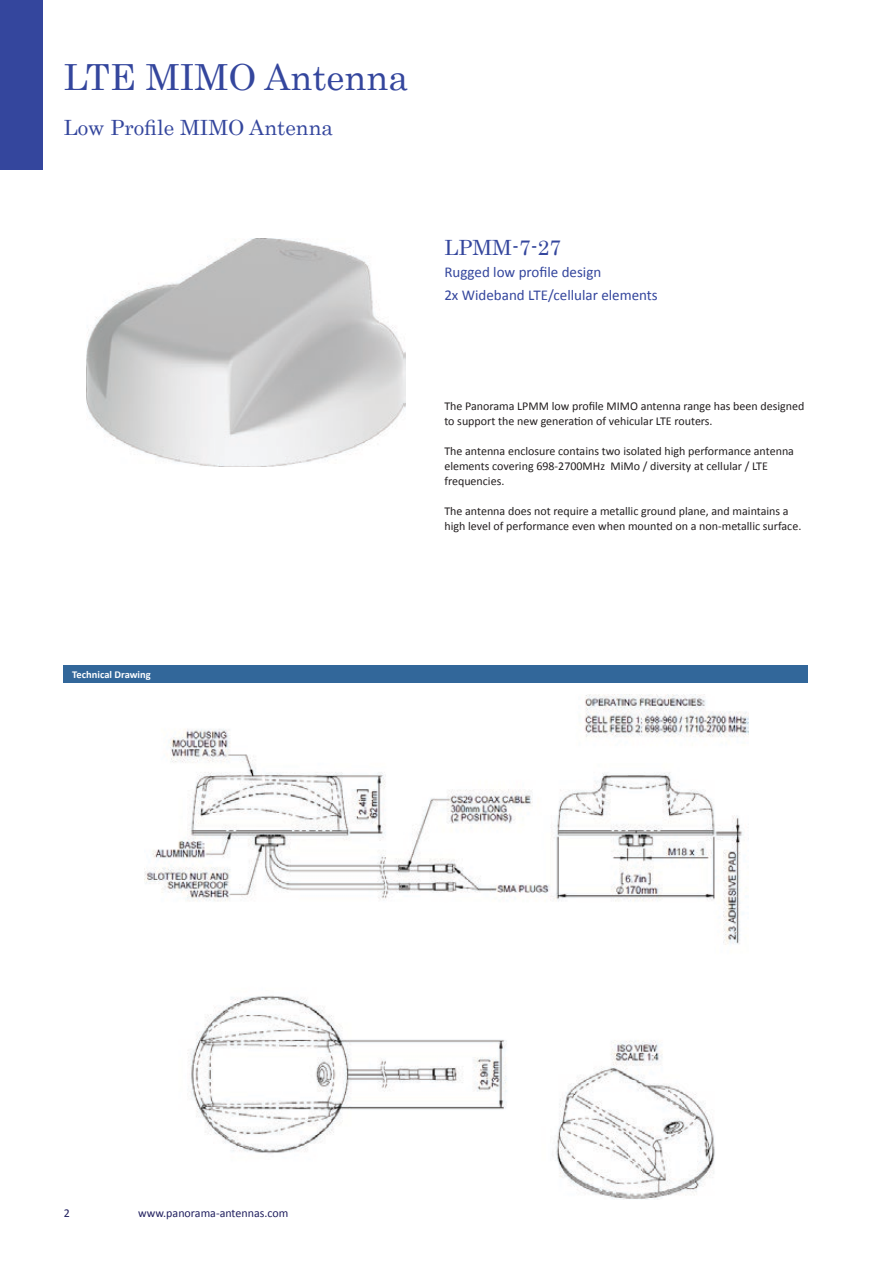
<style>
.page{position:relative;width:893px;height:1263px;background:#fff}
.page>*{position:absolute;margin:0;border:0;box-sizing:border-box;transform-origin:0 0}
.t1{font:36px "Century";color:#34469d}
.t2{font:21px "Century";color:#34469d}
.t3{font:15px/22.5px "Calibri";color:#34469d}
.t4{font:12px/15px "Calibri";color:#231f20}
.t5{font:12px "Calibri";color:#21205f}
.t6{font:700 10.5px "Calibri";color:#fff}
</style>
<div class="page">
<div style="left:0;top:0;width:43px;height:170px;background:#34469d"></div>
<div style="left:64px;top:666px;width:744px;height:17px;background:#32679a"></div>
<img style="left:86px;top:239px;width:319px;height:228px">
<img style="left:145px;top:694px;width:603px;height:505px">
<h1 class="t1" style="left:64px;top:47px;width:346px">LTE MIMO Antenna</h1>
<h2 class="t2" style="left:64px;top:110px;width:271px">Low Profile MIMO Antenna</h2>
<h2 class="t2" style="left:444px;top:230px;width:118px">LPMM-7-27</h2>
<p class="t3" style="left:444px;top:261px;width:215px">Rugged low profile design<br>2x Wideband LTE/cellular elements</p>
<p class="t4" style="left:444px;top:398px;width:362px">The Panorama LPMM low profile MIMO antenna range has been designed to support the new generation of vehicular LTE routers.</p>
<p class="t4" style="left:444px;top:443px;width:351px">The antenna enclosure contains two isolated high performance antenna elements covering 698-2700MHz MiMo / diversity at cellular / LTE frequencies.</p>
<p class="t4" style="left:444px;top:503px;width:358px">The antenna does not require a metallic ground plane, and maintains a high level of performance even when mounted on a non-metallic surface.</p>
<p class="t6" style="left:72px;top:668px;width:80px">Technical Drawing</p>
<p class="t5" style="left:64px;top:1205px;width:8px">2</p>
<p class="t5" style="left:138px;top:1205px;width:152px">www.panorama-antennas.com</p>
</div>
